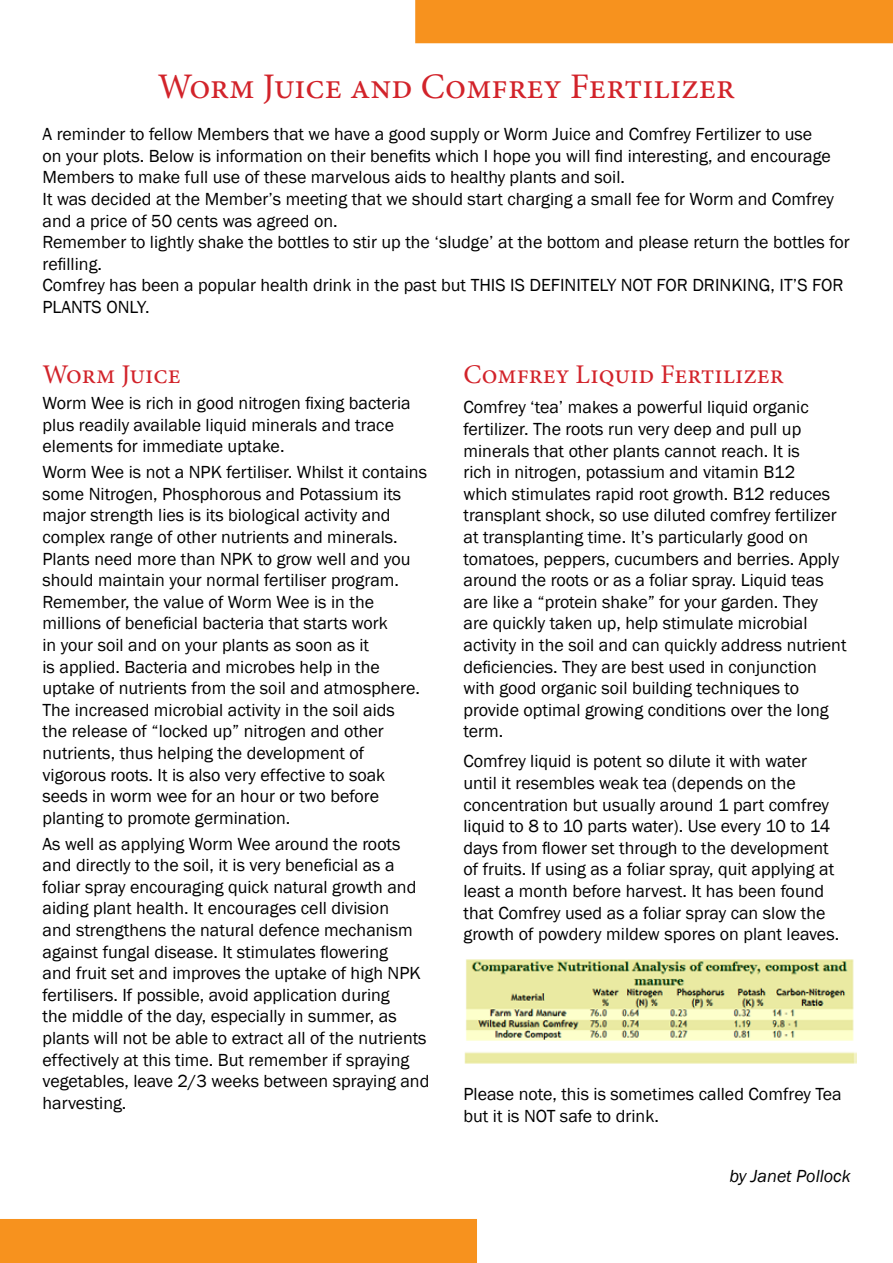
<style>
.page{position:relative;width:893px;height:1263px;background:#fff}
.page>*{position:absolute;margin:0;border:0;box-sizing:border-box;transform-origin:0 0}
.t1{font:36px "Minion Pro";color:#d2232a}
.t2{font:27px "Minion Pro";color:#d2232a}
.t3{font:18px/21.6px "Franklin Gothic";color:#000}
.t4{font:italic 18px "Franklin Gothic";color:#000}
</style>
<div class="page">
<div style="left:416px;top:0;width:476px;height:43px;background:#f7921e"></div>
<div style="left:0;top:1220px;width:476px;height:42px;background:#f7921e"></div>
<div style="left:0;top:1219px;width:477px;height:44px;border:2px solid #f7921e"></div>
<img style="left:464px;top:959px;width:393px;height:105px">
<h1 class="t1" style="left:158px;top:63px;width:579px">Worm Juice and Comfrey Fertilizer</h1>
<p class="t3" style="left:43px;top:124px;width:809px">A reminder to fellow Members that we have a good supply or Worm Juice and Comfrey Fertilizer to use<br>on your plots. Below is information on their benefits which I hope you will find interesting, and encourage Members to make full use of these marvelous aids to healthy plants and soil.<br>It was decided at the Member’s meeting that we should start charging a small fee for Worm and Comfrey and a price of 50 cents was agreed on.<br>Remember to lightly shake the bottles to stir up the ‘sludge’ at the bottom and please return the bottles for refilling.<br>Comfrey has been a popular health drink in the past but THIS IS DEFINITELY NOT FOR DRIN KING , IT’S FOR PLANTS ONLY</p>
<p class="t3" style="left:145px;top:297px;width:6px">.</p>
<h2 class="t2" style="left:43px;top:356px;width:140px">Worm Juice</h2>
<p class="t3" style="left:43px;top:393px;width:370px">Worm Wee is rich in good nitrogen fixing bacteria plus readily available liquid minerals and trace elements for immediate uptake.</p>
<p class="t3" style="left:43px;top:462px;width:386px">Worm Wee is not a N PK fertiliser. Whilst it contains some N itrogen, Phosphorous and Potassium its major strength lies is its biological activity and complex range of other nutrients and minerals.<br>Plants need more than N PK to grow well and you should maintain your normal fertiliser program.<br>Remember, the value of Worm Wee is in the millions of beneficial bacteria that starts work<br>in your soil and on your plants as soon as it<br>is applied. Bacteria and microbes help in the uptake of nutrients from the soil and atmosphere.<br>The increased microbial activity in the soil aids<br>the release of “locked up” nitrogen and other nutrients, thus helping the development of vigorous roots. It is also very effective to soak seeds in worm wee for an hour or two before planting to promote germination.</p>
<p class="t3" style="left:43px;top:833px;width:388px">As well as applying Worm Wee around the roots and directly to the soil, it is very beneficial as a foliar spray encouraging quick natural growth and aiding plant health. It encourages cell division<br>and strengthens the natural defence mechanism against fungal disease. It stimulates flowering<br>and fruit set and improves the uptake of high N PK fertilisers. If possible, avoid application during<br>the middle of the day, especially in summer, as plants will not be able to extract all of the nutrients effectively at this time. But remember if spraying vegetables, leave 2/3 weeks between spraying and harvesting.</p>
<h2 class="t2" style="left:463px;top:356px;width:322px">Comfrey Liquid Fertilizer</h2>
<p class="t3" style="left:463px;top:397px;width:385px">Comfrey ‘tea’ makes a powerful liquid organic fertilizer. The roots run very deep and pull up minerals that other plants cannot reach. It is<br>rich in nitrogen, potassium and vitamin B12<br>which stimulates rapid root growth. B12 reduces transplant shock, so use diluted comfrey fertilizer at transplanting time. It’s particularly good on tomatoes, peppers, cucumbers and berries. Apply around the roots or as a foliar spray. Liquid teas are like a “protein shake” for your garden. They are quickly taken up, help stimulate microbial activity in the soil and can quickly address nutrient deficiencies. They are best used in conjunction with good organic soil building techniques to provide optimal growing conditions over the long term.</p>
<p class="t3" style="left:463px;top:751px;width:377px">Comfrey liquid is potent so dilute it with water until it resembles weak tea (depends on the concentration but usually around 1 part comfrey liquid to 8 to 10 parts water). Use every 10 to 14 days from flower set through to the development of fruits. If using as a foliar spray, quit applying at least a month before harvest. It has been found that Comfrey used as a foliar spray can slow the growth of powdery mildew spores on plant leaves.</p>
<p class="t3" style="left:463px;top:1083px;width:380px">Please note, this is sometimes called Comfrey Tea but it is NOT safe to drink.</p>
<p class="t4" style="left:729px;top:1164px;width:123px">by Janet Pollock</p>
</div>
